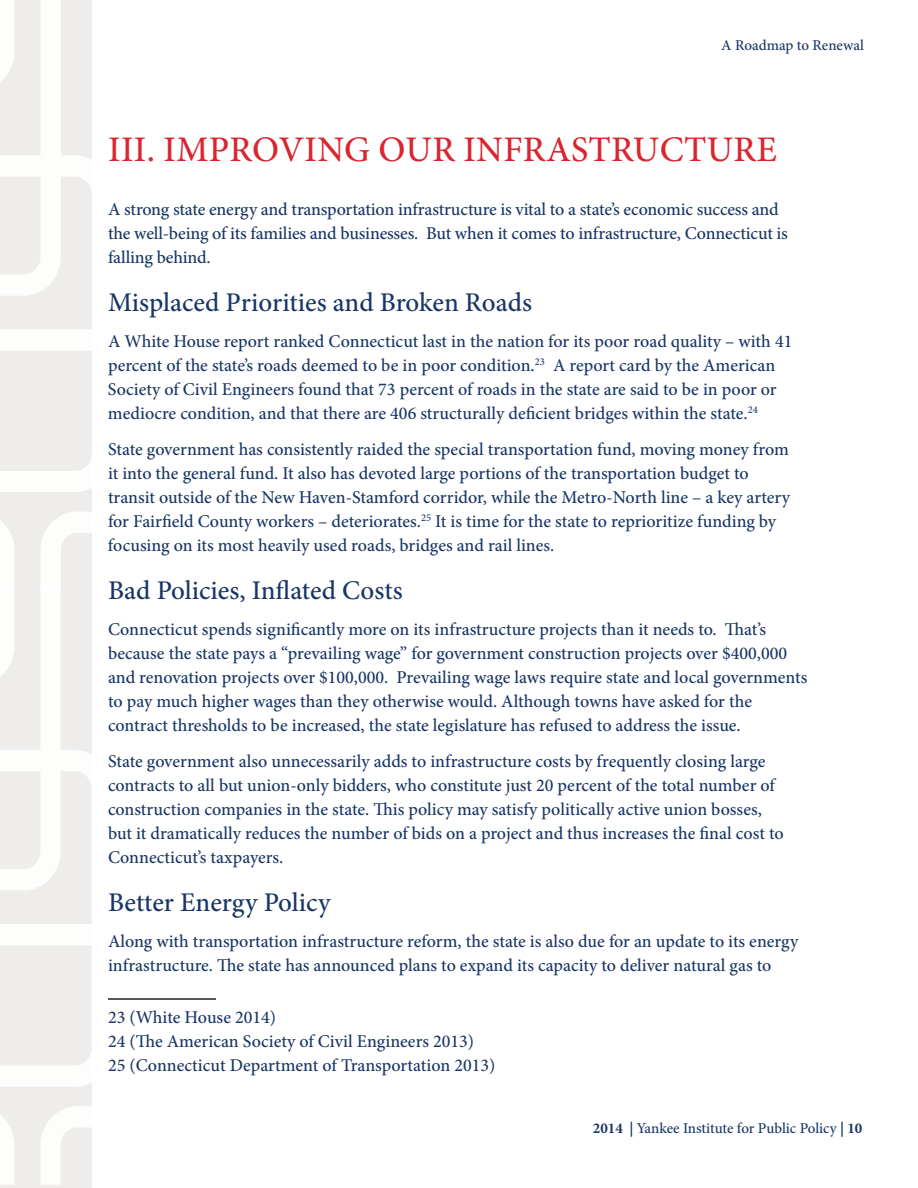
<style>
.page{position:relative;width:918px;height:1188px;background:#fff}
.page>*{position:absolute;margin:0;border:0;box-sizing:border-box;transform-origin:0 0}
.t1{font:500 36px "Minion Pro";letter-spacing:.01em;color:#da252e}
.t2{font:500 27px "Minion Pro";color:#193667}
.t3{font:500 18px/24px "Minion Pro";letter-spacing:-.005em;color:#193667}
.t4{font:500 15px "Minion Pro";color:#193667}
.s1{font-weight:700}
</style>
<div class="page">
<hr style="left:108px;top:998px;width:108px;height:2px;background:#231f20">
<svg style="left:0;top:0;width:92px;height:1185px"></svg>
<p class="t4" style="left:721px;top:35px;width:144px">A Roadmap to Renewal</p>
<h1 class="t1" style="left:108px;top:125px;width:670px">III. IMPROVING OUR INFRASTRUCTURE</h1>
<p class="t3" style="left:108px;top:197px;width:681px">A strong state energy and transportation infrastructure is vital to a state’s economic success and the well-being of its families and businesses. But when it comes to infrastructure, Connecticut is falling behind.</p>
<h2 class="t2" style="left:108px;top:284px;width:426px">Misplaced Priorities and Broken Roads</h2>
<p class="t3" style="left:108px;top:329px;width:686px">A White House report ranked Connecticut last in the nation for its poor road quality – with 41 percent of the state’s roads deemed to be in poor condition.<sup>23</sup> A report card by the American Society of Civil Engineers found that 73 percent of roads in the state are said to be in poor or mediocre condition, and that there are 406 structurally deficient bridges within the state.<sup>24</sup></p>
<p class="t3" style="left:108px;top:437px;width:684px">State government has consistently raided the special transportation fund, moving money from it into the general fund. It also has devoted large portions of the transportation budget to transit outside of the New Haven-Stamford corridor, while the Metro-North line – a key artery for Fairfield County workers – deteriorates.<sup>25</sup> It is time for the state to reprioritize funding by focusing on its most heavily used roads, bridges and rail lines.</p>
<h2 class="t2" style="left:108px;top:572px;width:296px">Bad Policies, Inflated Costs</h2>
<p class="t3" style="left:108px;top:617px;width:701px">Connecticut spends significantly more on its infrastructure projects than it needs to. That’s because the state pays a “prevailing wage” for government construction projects over $400,000 and renovation projects over $100,000. Prevailing wage laws require state and local governments to pay much higher wages than they otherwise would. Although towns have asked for the contract thresholds to be increased, the state legislature has refused to address the issue.</p>
<p class="t3" style="left:108px;top:749px;width:677px">State government also unnecessarily adds to infrastructure costs by frequently closing large contracts to all but union-only bidders, who constitute just 20 percent of the total number of construction companies in the state. This policy may satisfy politically active union bosses, but it dramatically reduces the number of bids on a project and thus increases the final cost to Connecticut’s taxpayers.</p>
<h2 class="t2" style="left:108px;top:884px;width:224px">Better Energy Policy</h2>
<p class="t3" style="left:108px;top:929px;width:692px">Along with transportation infrastructure reform, the state is also due for an update to its energy infrastructure. The state has announced plans to expand its capacity to deliver natural gas to</p>
<p class="t3" style="left:108px;top:1005px;width:389px">23 (White House 2014)<br>24 (The American Society of Civil Engineers 2013)<br>25 (Connecticut Department of Transportation 2013)</p>
<p class="t4" style="left:593px;top:1118px;width:271px"><span class="s1">2014 |</span> Yankee Institute for Public Policy <span class="s1">| 10</span></p>
</div>
